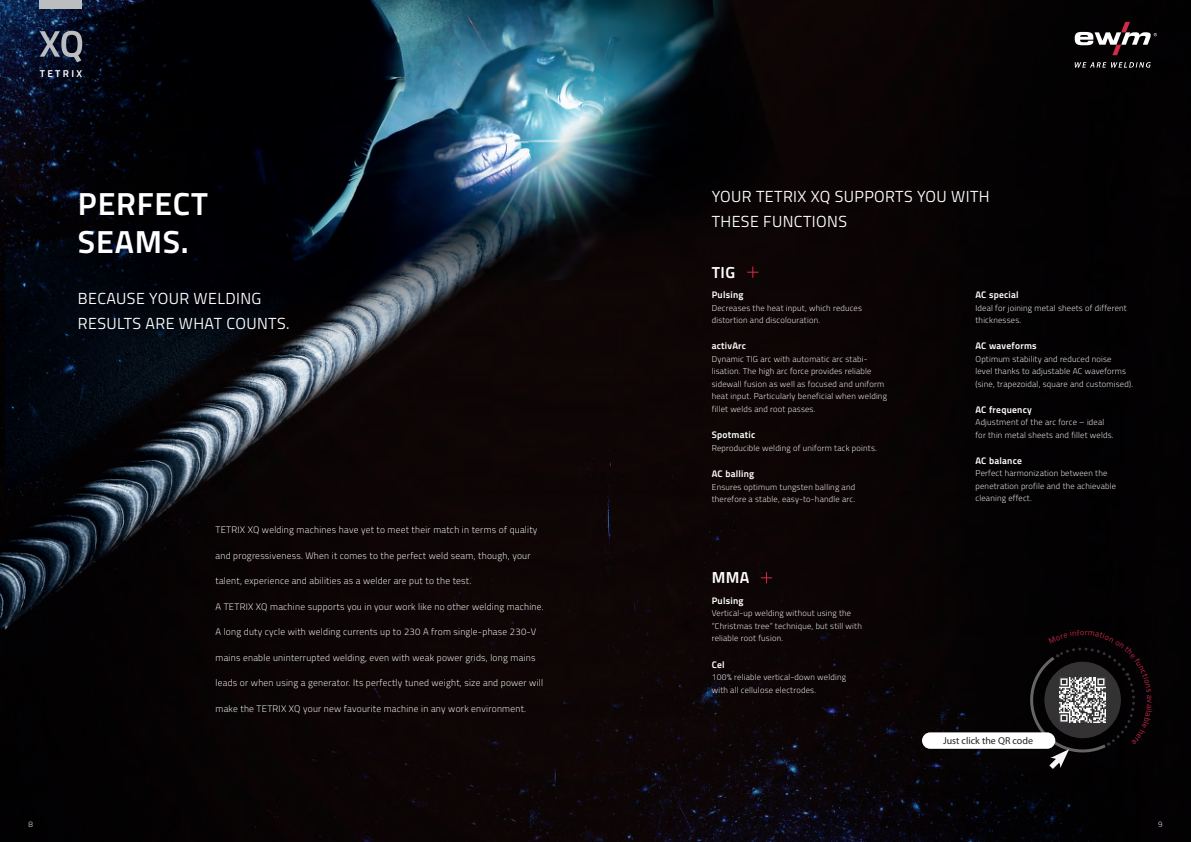
<style>
.page{position:relative;width:1191px;height:842px;background:#fff}
.page>*{position:absolute;margin:0;border:0;box-sizing:border-box;transform-origin:0 0}
.t1{font:700 32px/38.2px "Titillium Text";letter-spacing:.025em;color:#fff}
.t2{font:16px/25.5px "Titillium Text";letter-spacing:.025em;color:#fff}
.t3{font:700 16px "Titillium Text";letter-spacing:.025em;color:#fff}
.t4{font:10px "Myriad Pro";color:#231f20}
.t5{font:700 10px "Titillium Text";letter-spacing:.23em;color:#fff}
.t6{font:300 9.5px "Titillium Text";letter-spacing:.025em;color:#fff}
.t7{font:700 9.5px "Titillium Text";letter-spacing:.025em;color:#fff}
.t8{font:300 8.5px/12.5px "Titillium Text";letter-spacing:.025em;color:#fff}
.t9{font:300 8px "Titillium Text";color:#fff}
</style>
<div class="page">
<img style="left:0;top:0;width:1191px;height:842px">
<svg style="left:747px;top:266px;width:11px;height:12px"></svg>
<svg style="left:761px;top:572px;width:11px;height:11px"></svg>
<div style="left:904px;top:713px;width:192px;height:80px;background:#050303"></div>
<div style="left:922px;top:732px;width:133px;height:17px;background:#fff;border-radius:8px"></div>
<svg style="left:40px;top:31px;width:42px;height:31px"></svg>
<div style="left:40px;top:0;width:42px;height:9px;background:#bcbdc0"></div>
<svg style="left:1074px;top:62px;width:76px;height:6px"></svg>
<svg style="left:1074px;top:22px;width:83px;height:33px"></svg>
<svg style="left:1025px;top:629px;width:127px;height:145px"></svg>
<p class="t5" style="left:40px;top:66px;width:44px">TETRIX</p>
<h1 class="t1" style="left:78px;top:183px;width:131px">PERFECT<br>SEAMS.</h1>
<h2 class="t2" style="left:78px;top:285px;width:213px">BECAUSE YOUR WELDING<br>RESULTS ARE WHAT COUNTS.</h2>
<p class="t6" style="left:215px;top:523px;width:323px">TETRIX XQ welding machines have yet to meet their match in terms of quality</p>
<p class="t6" style="left:215px;top:549px;width:317px">and progressiveness. When it comes to the perfect weld seam, though, your</p>
<p class="t6" style="left:215px;top:574px;width:257px">talent, experience and abilities as a welder are put to the test.</p>
<p class="t6" style="left:215px;top:600px;width:330px">A TETRIX XQ machine supports you in your work like no other welding machine.</p>
<p class="t6" style="left:215px;top:625px;width:322px">A long duty cycle with welding currents up to 230 A from single-phase 230-V</p>
<p class="t6" style="left:215px;top:651px;width:321px">mains enable uninterrupted welding, even with weak power grids, long mains</p>
<p class="t6" style="left:215px;top:676px;width:329px">leads or when using a generator. Its perfectly tuned weight, size and power will</p>
<p class="t6" style="left:215px;top:702px;width:312px">make the TETRIX XQ your new favourite machine in any work environment.</p>
<h2 class="t2" style="left:711px;top:183px;width:279px">YOUR TETRIX XQ SUPPORTS YOU WITH<br>THESE FUNCTIONS</h2>
<h2 class="t3" style="left:711px;top:260px;width:25px">TIG</h2>
<p class="t7" style="left:711px;top:288px;width:33px">Pulsing</p>
<p class="t8" style="left:711px;top:301px;width:152px">Decreases the heat input, which reduces distortion and discolouration.</p>
<p class="t7" style="left:711px;top:339px;width:36px">activArc</p>
<p class="t8" style="left:711px;top:352px;width:177px">Dynamic TIG arc with automatic arc stabi&shy;lisation. The high arc force provides reliable sidewall fusion as well as focused and uniform heat input. Particularly beneficial when welding fillet welds and root passes.</p>
<p class="t7" style="left:711px;top:427px;width:45px">Spotmatic</p>
<p class="t8" style="left:711px;top:441px;width:167px">Reproducible welding of uniform tack points.</p>
<p class="t7" style="left:711px;top:467px;width:44px">AC balling</p>
<p class="t8" style="left:711px;top:480px;width:145px">Ensures optimum tungsten balling and therefore a stable, easy-to-handle arc.</p>
<h2 class="t3" style="left:711px;top:566px;width:39px">MMA</h2>
<p class="t7" style="left:711px;top:593px;width:33px">Pulsing</p>
<p class="t8" style="left:711px;top:607px;width:152px">Vertical-up welding without using the “Christmas tree” technique, but still with reliable root fusion.</p>
<p class="t7" style="left:711px;top:657px;width:14px">Cel</p>
<p class="t8" style="left:711px;top:670px;width:136px">100% reliable vertical-down welding with all cellulose electrodes.</p>
<p class="t7" style="left:975px;top:288px;width:45px">AC special</p>
<p class="t8" style="left:975px;top:301px;width:153px">Ideal for joining metal sheets of different thicknesses.</p>
<p class="t7" style="left:975px;top:339px;width:63px">AC waveforms</p>
<p class="t8" style="left:975px;top:352px;width:159px">Optimum stability and reduced noise<br>level thanks to adjustable AC waveforms (sine, trapezoidal, square and customised).</p>
<p class="t7" style="left:975px;top:402px;width:58px">AC frequency</p>
<p class="t8" style="left:975px;top:416px;width:140px">Adjustment of the arc force – ideal for thin metal sheets and fillet welds.</p>
<p class="t7" style="left:975px;top:453px;width:48px">AC balance</p>
<p class="t8" style="left:975px;top:467px;width:142px">Perfect harmonization between the penetration profile and the achievable cleaning effect.</p>
<p class="t4" style="left:943px;top:734px;width:92px">Just click the QR code</p>
<p class="t9" style="left:28px;top:818px;width:6px">8</p>
<p class="t9" style="left:1158px;top:818px;width:6px">9</p>
</div>
